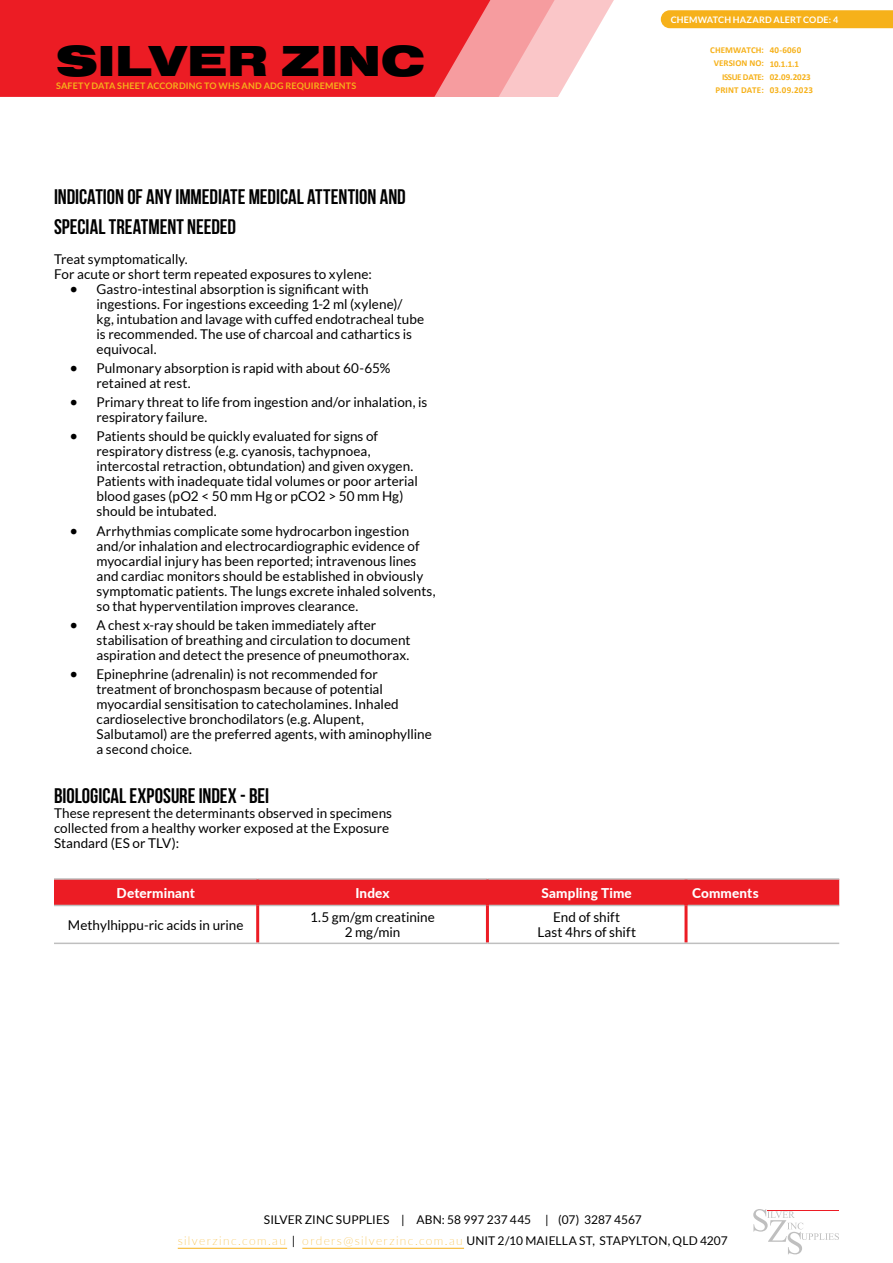
<style>
.page{position:relative;width:893px;height:1263px;background:#fff}
.page>*{position:absolute;margin:0;border:0;box-sizing:border-box;transform-origin:0 0}
.t1{font:900 45px "Nimbus San Ext";color:#000}
.t2{font:700 21px/30px "Bebas Neue";color:#000}
.t3{font:13.5px/15px "Lato";color:#000}
.t4{font:800 13.5px "Lato";letter-spacing:.01em;color:#fff}
.t5{font:12px/21px "Lato";letter-spacing:.005em;color:#000;text-align:center}
.t6{font:700 9px/13.4px "Calibri";color:#f6b11a;text-align:right}
.t7{font:700 9px "Lato";letter-spacing:.015em;color:#f6b11a}
.t8{font:700 9px "Lato";letter-spacing:.015em;color:#fff}
.s1{font-family:"Lato"}
.s2{font-style:inherit}
.s3{font-size:15px}
.s4{font-weight:100;color:#f6b11a}
</style>
<div class="page">
<svg style="left:584px;top:0;width:30px;height:52px"></svg>
<svg style="left:490px;top:0;width:94px;height:97px;background:#f8b8bb"></svg>
<div style="left:0;top:0;width:490px;height:97px;background:#ec1c24"></div>
<hr style="left:178px;top:1248px;width:109px;height:1px;background:#f6b11a">
<hr style="left:302px;top:1248px;width:162px;height:1px;background:#f6b11a">
<div style="left:661px;top:10px;width:231px;height:18px;background:#f6b11a"></div>
<div style="left:54px;top:880px;width:785px;height:25px;background:#ec1c24"></div>
<hr style="left:54px;top:878px;width:204px;height:2px;background:#bfbfbf">
<hr style="left:258px;top:878px;width:229px;height:2px;background:#bfbfbf">
<hr style="left:487px;top:878px;width:199px;height:2px;background:#bfbfbf">
<hr style="left:686px;top:878px;width:153px;height:2px;background:#bfbfbf">
<hr style="left:54px;top:905px;width:202px;height:1px;background:#bfbfbf">
<hr style="left:259px;top:905px;width:227px;height:1px;background:#bfbfbf">
<hr style="left:489px;top:905px;width:195px;height:1px;background:#bfbfbf">
<hr style="left:687px;top:905px;width:152px;height:1px;background:#bfbfbf">
<hr style="left:256px;top:880px;width:3px;height:25px;background:#ec1c24">
<hr style="left:486px;top:880px;width:3px;height:25px;background:#ec1c24">
<hr style="left:684px;top:880px;width:3px;height:25px;background:#ec1c24">
<hr style="left:256px;top:905px;width:3px;height:37px;background:#ec1c24">
<hr style="left:486px;top:905px;width:3px;height:37px;background:#ec1c24">
<hr style="left:684px;top:905px;width:3px;height:37px;background:#ec1c24">
<hr style="left:54px;top:942px;width:204px;height:2px;background:#bfbfbf">
<hr style="left:258px;top:942px;width:229px;height:2px;background:#bfbfbf">
<hr style="left:487px;top:942px;width:199px;height:2px;background:#bfbfbf">
<hr style="left:686px;top:942px;width:153px;height:2px;background:#bfbfbf">
<svg style="left:753px;top:1209px;width:86px;height:45px"></svg>
<h1 class="t1" style="left:56px;top:35px;width:370px">SILVER ZINC</h1>
<p class="t7" style="left:56px;top:81px;width:302px">SAFETY DATA SHEET ACCORDING TO WHS AND ADG REQUIREMENTS</p>
<p class="t8" style="left:671px;top:14px;width:169px">CHEMWATCH HAZARD ALERT CODE: 4</p>
<p class="t6" style="left:710px;top:43px;width:55px">CHEMWATCH<span class="s1">:<br></span>VERSION NO:<br>ISSUE DATE:<br>PRINT DATE:</p>
<p class="t6" style="left:770px;top:44px;width:43px;text-align:left">40-6060<br>10.1.1.1<br>02.09.202<span class="s2">3</span></p>
<p class="t6" style="left:770px;top:83px;width:45px">03.09.202<span class="s2">3</span></p>
<h2 class="t2" style="left:54px;top:181px;width:353px">INDICATION OF ANY IMMEDIATE MEDICAL ATTENTION AND<br>SPECIAL TREATMENT NEEDED</h2>
<p class="t3" style="left:54px;top:251px;width:319px">Treat symptomatically.<br>For acute or short term repeated exposures to xylene:</p>
<p class="t3" style="left:97px;top:281px;width:329px;text-indent:-27px"><span class="s3">•</span> Gastro-intestinal absorption is significant with ingestions. For ingestions exceeding 1-2 ml (xylene)/<br>kg, intubation and lavage with cuffed endotracheal tube is recommended. The use of charcoal and cathartics is equivocal.</p>
<p class="t3" style="left:97px;top:360px;width:295px;text-indent:-27px"><span class="s3">•</span> Pulmonary absorption is rapid with about 60-65% retained at rest.</p>
<p class="t3" style="left:97px;top:395px;width:332px;text-indent:-27px"><span class="s3">•</span> Primary threat to life from ingestion and/or inhalation, is respiratory failure.</p>
<p class="t3" style="left:97px;top:429px;width:323px;text-indent:-27px"><span class="s3">•</span> Patients should be quickly evaluated for signs of respiratory distress (e.g. cyanosis, tachypnoea, intercostal retraction, obtundation) and given oxygen.<br>Patients with inadequate tidal volumes or poor arterial blood gases (pO2 &lt; 50 mm Hg or pCO2 &gt; 50 mm Hg) should be intubated.</p>
<p class="t3" style="left:97px;top:523px;width:341px;text-indent:-27px"><span class="s3">•</span> Arrhythmias complicate some hydrocarbon ingestion and/or inhalation and electrocardiographic evidence of myocardial injury has been reported; intravenous lines and cardiac monitors should be established in obviously symptomatic patients. The lungs excrete inhaled solvents, so that hyperventilation improves clearance.</p>
<p class="t3" style="left:97px;top:617px;width:315px;text-indent:-27px"><span class="s3">•</span> A chest x-ray should be taken immediately after stabilisation of breathing and circulation to document aspiration and detect the presence of pneumothorax.</p>
<p class="t3" style="left:97px;top:667px;width:337px;text-indent:-27px"><span class="s3">•</span> Epinephrine (adrenalin) is not recommended for treatment of bronchospasm because of potential myocardial sensitisation to catecholamines. Inhaled cardioselective bronchodilators (e.g. Alupent, Salbutamol) are the preferred agents, with aminophylline a second choice.</p>
<h2 class="t2" style="left:54px;top:781px;width:217px">BIOLOGICAL EXPOSURE INDEX - BEI</h2>
<p class="t3" style="left:54px;top:806px;width:340px">These represent the determinants observed in specimens collected from a healthy worker exposed at the Exposure<br>Standard (ES or TLV):</p>
<p class="t4" style="left:117px;top:883px;width:80px">Determinant</p>
<p class="t4" style="left:355px;top:883px;width:36px">Index</p>
<p class="t4" style="left:542px;top:883px;width:92px">Sampling Time</p>
<p class="t4" style="left:692px;top:883px;width:68px">Comments</p>
<p class="t3" style="left:68px;top:917px;width:177px">Methylhippu-ric acids in urine</p>
<p class="t3" style="left:310px;top:910px;width:126px;text-align:center">1.5 gm/gm creatinine<br>2 mg/min</p>
<p class="t3" style="left:537px;top:910px;width:100px;text-align:center">End of shift<br>Last 4hrs of shift</p>
<p class="t5" style="left:178px;top:1209px;width:551px">SILVER ZINC SUPPLIES | ABN: 58 997 237 445 | (07) 3287 4567<br><span class="s4">silverzinc.com.au</span> | <span class="s4">orders@silverzinc.com.au</span> UNIT 2/10 MAIELLA ST, STAPYLTON, QLD 4207</p>
</div>
